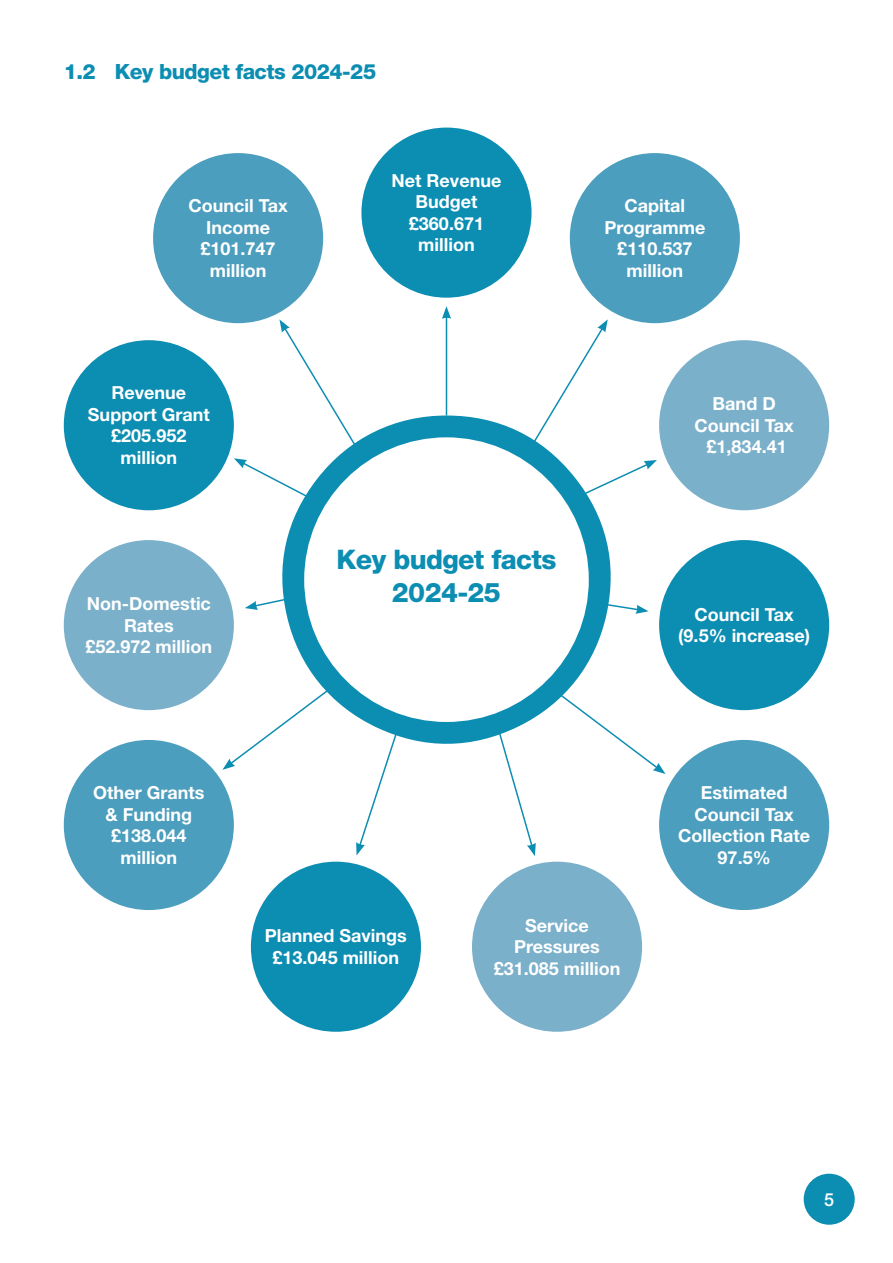
<style>
.page{position:relative;width:893px;height:1263px;background:#fff}
.page>*{position:absolute;margin:0;border:0;box-sizing:border-box;transform-origin:0 0}
.t1{font:800 27px/32.4px "Helvetica Neue LT Std";letter-spacing:-.025em;color:#0c8db2;text-align:center}
.t2{font:800 21px "Helvetica Neue LT Std";letter-spacing:-.025em;color:#0c8db2}
.t3{font:700 18px/21.6px "Helvetica Neue LT Std";color:#fff;text-align:center}
.t4{font:500 18px "Helvetica Neue LT Std";color:#fff}
</style>
<div class="page">
<div style="left:804px;top:1174px;width:51px;height:51px;background:#0c8db2;border-radius:50%"></div>
<svg style="left:282px;top:415px;width:329px;height:329px;fill:#0c8db2"></svg>
<div style="left:304px;top:437px;width:285px;height:285px;background:#fff;border-radius:50%"></div>
<div style="left:361px;top:128px;width:170px;height:170px;background:#0c8db2;border-radius:50%"></div>
<div style="left:153px;top:153px;width:170px;height:170px;background:#4c9ebe;border-radius:50%"></div>
<div style="left:570px;top:153px;width:170px;height:170px;background:#4c9ebe;border-radius:50%"></div>
<div style="left:64px;top:740px;width:170px;height:170px;background:#4c9ebe;border-radius:50%"></div>
<div style="left:659px;top:740px;width:170px;height:170px;background:#4c9ebe;border-radius:50%"></div>
<div style="left:64px;top:540px;width:170px;height:170px;background:#7bb0ca;border-radius:50%"></div>
<div style="left:659px;top:540px;width:170px;height:170px;background:#0c8db2;border-radius:50%"></div>
<div style="left:64px;top:340px;width:170px;height:170px;background:#0c8db2;border-radius:50%"></div>
<div style="left:659px;top:340px;width:170px;height:170px;background:#7bb0ca;border-radius:50%"></div>
<div style="left:472px;top:862px;width:170px;height:170px;background:#7bb0ca;border-radius:50%"></div>
<div style="left:251px;top:862px;width:170px;height:170px;background:#0c8db2;border-radius:50%"></div>
<hr style="left:446px;top:317px;width:1px;height:98px;background:#0c8db2">
<svg style="left:442px;top:306px;width:9px;height:13px"></svg>
<svg style="left:530px;top:319px;width:78px;height:128px"></svg>
<svg style="left:279px;top:319px;width:78px;height:128px"></svg>
<svg style="left:578px;top:460px;width:79px;height:38px"></svg>
<svg style="left:234px;top:458px;width:77px;height:41px"></svg>
<svg style="left:606px;top:603px;width:43px;height:11px"></svg>
<svg style="left:245px;top:598px;width:42px;height:12px"></svg>
<svg style="left:557px;top:692px;width:108px;height:82px"></svg>
<svg style="left:222px;top:687px;width:109px;height:83px"></svg>
<svg style="left:496px;top:726px;width:40px;height:130px"></svg>
<svg style="left:356px;top:726px;width:44px;height:129px"></svg>
<p class="t2" style="left:64px;top:59px;width:314px">1.2 Key budget facts 2024-25</p>
<p class="t3" style="left:392px;top:169px;width:111px">Net Revenue<br>Budget £360.671 million</p>
<p class="t3" style="left:188px;top:195px;width:101px">Council Tax<br>Income £101.747 million</p>
<p class="t3" style="left:604px;top:195px;width:102px">Capital<br>Programme £110.537 million</p>
<p class="t3" style="left:88px;top:382px;width:123px">Revenue<br>Support Grant £205.952 million</p>
<p class="t3" style="left:694px;top:392px;width:101px">Band D<br>Council Tax £1,834.41</p>
<p class="t1" style="left:336px;top:543px;width:221px">Key budget facts<br>2024-25</p>
<p class="t3" style="left:86px;top:592px;width:128px">Non-Domestic<br>Rates<br>£52.972 million</p>
<p class="t3" style="left:678px;top:603px;width:133px">Council Tax (9.5% increase)</p>
<p class="t3" style="left:93px;top:781px;width:113px">Other Grants &amp; Funding £138.044 million</p>
<p class="t3" style="left:678px;top:781px;width:133px">Estimated<br>Council Tax<br>Collection Rate<br>97.5%</p>
<p class="t3" style="left:265px;top:925px;width:144px">Planned Savings £13.045 million</p>
<p class="t3" style="left:494px;top:914px;width:128px">Service<br>Pressures £31.085 million</p>
<p class="t4" style="left:824px;top:1188px;width:12px">5</p>
</div>
